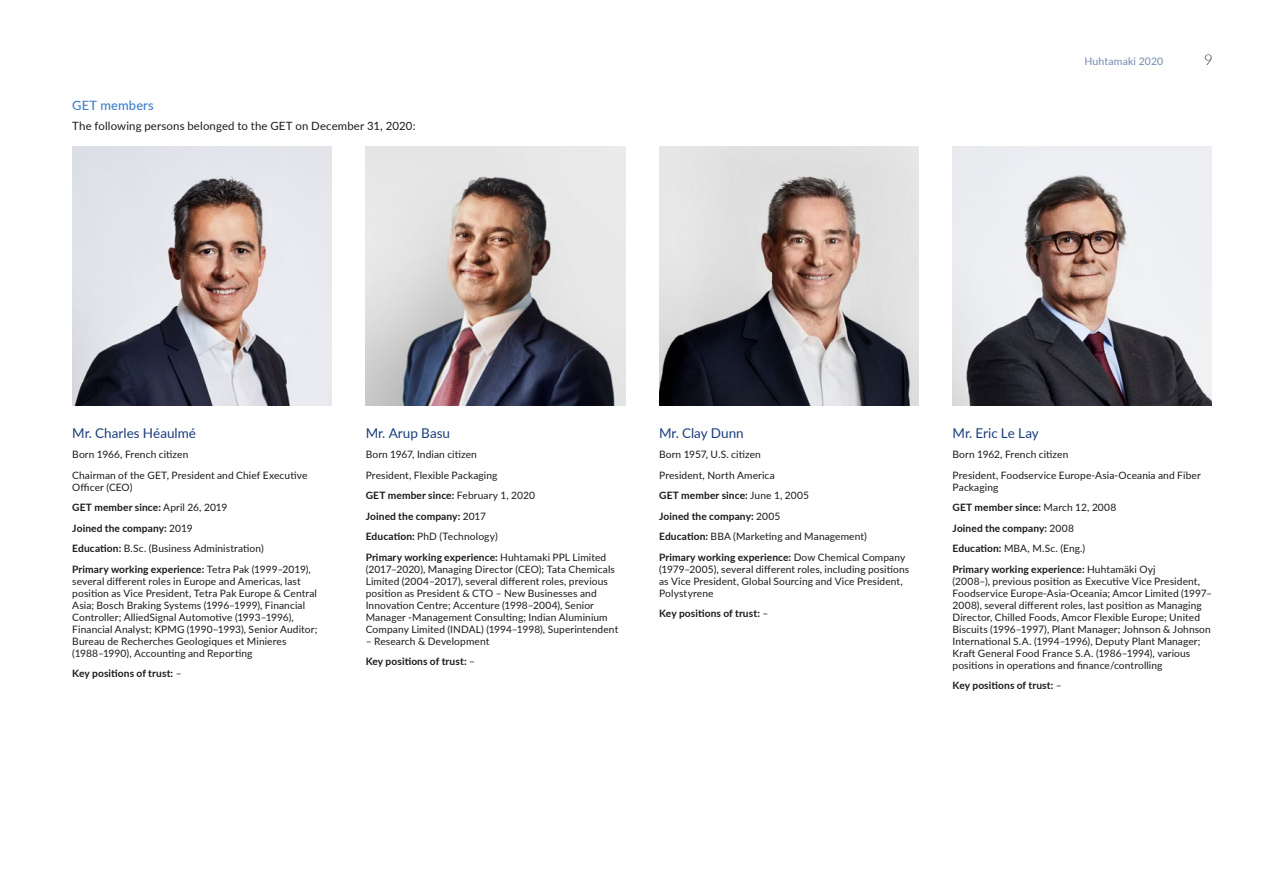
<style>
.page{position:relative;width:1263px;height:893px;background:#fff}
.page>*{position:absolute;margin:0;border:0;box-sizing:border-box;transform-origin:0 0}
.t1{font:300 15px "Lato";color:#3c3c3b}
.t2{font:13.5px "Lato";color:#1a3d7c}
.t3{font:500 12.9px "Lato";letter-spacing:.01em;color:#407ec9}
.t4{font:11.4px "Lato";letter-spacing:.01em;color:#1a1a1a}
.t5{font:10.5px "Lato";letter-spacing:.015em;color:#7389af}
.t6{font:10.2px/12px "Lato";letter-spacing:.01em;color:#1a1a1a}
.t7{font:700 10.2px/20.5px "Lato";letter-spacing:.01em;color:#1a1a1a}
.s1{font-weight:700}
.s2{font-weight:400}
</style>
<div class="page">
<img style="left:72px;top:146px;width:260px;height:260px">
<img style="left:366px;top:146px;width:259px;height:260px">
<img style="left:659px;top:146px;width:259px;height:260px">
<img style="left:952px;top:146px;width:260px;height:260px">
<p class="t3" style="left:72px;top:96px;width:83px">GET members</p>
<p class="t4" style="left:72px;top:117px;width:345px">The following persons belonged to the GET on December 31, 2020:</p>
<p class="t5" style="left:1084px;top:53px;width:81px">Huhtamaki 2020</p>
<h1 class="t1" style="left:1204px;top:49px;width:10px">9</h1>
<h2 class="t2" style="left:72px;top:423px;width:125px">Mr. Charles Héaulmé</h2>
<p class="t6" style="left:72px;top:444px;width:237px;line-height:20.5px">Born 1966, French citizen<br>Chairman of the GET, President and Chief Executive</p>
<p class="t6" style="left:72px;top:476px;width:240px;line-height:20.5px">Officer (CEO)<br><span class="s1">GET member since:</span> April 26, 2019<br><span class="s1">Joined the company:</span> 2019<br><span class="s1">Education:</span> B.Sc. (Business Administration)<br><span class="s1">Primary working experience:</span> Tetra Pak (1999–2019),</p>
<p class="t6" style="left:72px;top:575px;width:247px">several different roles in Europe and Americas, last position as Vice President, Tetra Pak Europe &amp; Central Asia; Bosch Braking Systems (1996–1999), Financial Controller; AlliedSignal Automotive (1993–1996), Financial Analyst; KPMG (1990–1993), Senior Auditor; Bureau de Recherches Geologiques et Minieres (1988–1990), Accounting and Reporting</p>
<p class="t7" style="left:72px;top:663px;width:111px">Key positions of trust: <span class="s2">–</span></p>
<h2 class="t2" style="left:366px;top:423px;width:86px">Mr. Arup Basu</h2>
<p class="t6" style="left:366px;top:444px;width:242px;line-height:20.5px">Born 1967, Indian citizen<br>President, Flexible Packaging<br><span class="s1">GET member since:</span> February 1, 2020<br><span class="s1">Joined the company:</span> 2017<br><span class="s1">Education:</span> PhD (Technology)<br><span class="s1">Primary working experience:</span> Huhtamaki PPL Limited</p>
<p class="t6" style="left:366px;top:563px;width:254px">(2017–2020), Managing Director (CEO); Tata Chemicals Limited (2004–2017), several different roles, previous position as President &amp; CTO – New Businesses and Innovation Centre; Accenture (1998–2004), Senior Manager -Management Consulting; Indian Aluminium Company Limited (INDAL) (1994–1998), Superintendent</p>
<p class="t6" style="left:366px;top:630px;width:125px;line-height:20.5px">– Research &amp; Development<br><span class="s1">Key positions of trust:</span> –</p>
<h2 class="t2" style="left:659px;top:423px;width:86px">Mr. Clay Dunn</h2>
<p class="t6" style="left:659px;top:444px;width:248px;line-height:20.5px">Born 1957, U.S. citizen<br>President, North America<br><span class="s1">GET member since:</span> June 1, 2005<br><span class="s1">Joined the company:</span> 2005<br><span class="s1">Education:</span> BBA (Marketing and Management)<br><span class="s1">Primary working experience:</span> Dow Chemical Company</p>
<p class="t6" style="left:659px;top:563px;width:252px">(1979–2005), several different roles, including positions as Vice President, Global Sourcing and Vice President,<br>Polystyrene</p>
<p class="t7" style="left:659px;top:603px;width:111px">Key positions of trust: <span class="s2">–</span></p>
<h2 class="t2" style="left:952px;top:423px;width:88px">Mr. Eric Le Lay</h2>
<p class="t6" style="left:952px;top:444px;width:250px;line-height:20.5px">Born 1962, French citizen<br>President, Foodservice Europe-Asia-Oceania and Fiber</p>
<p class="t7" style="left:952px;top:476px;width:205px"><span class="s2">Packaging<br></span>GET member since: <span class="s2">March 12, 2008<br></span>Joined the company: <span class="s2">2008<br></span>Education: <span class="s2">MBA, M.Sc. (Eng.)<br></span>Primary working experience: <span class="s2">Huhtamäki Oyj</span></p>
<p class="t6" style="left:952px;top:575px;width:261px">(2008–), previous position as Executive Vice President, Foodservice Europe-Asia-Oceania; Amcor Limited (1997– 2008), several different roles, last position as Managing Director, Chilled Foods, Amcor Flexible Europe; United Biscuits (1996–1997), Plant Manager; Johnson &amp; Johnson International S.A. (1994–1996), Deputy Plant Manager; Kraft General Food France S.A. (1986–1994), various positions in operations and finance/controlling</p>
<p class="t7" style="left:952px;top:675px;width:111px">Key positions of trust: <span class="s2">–</span></p>
</div>
